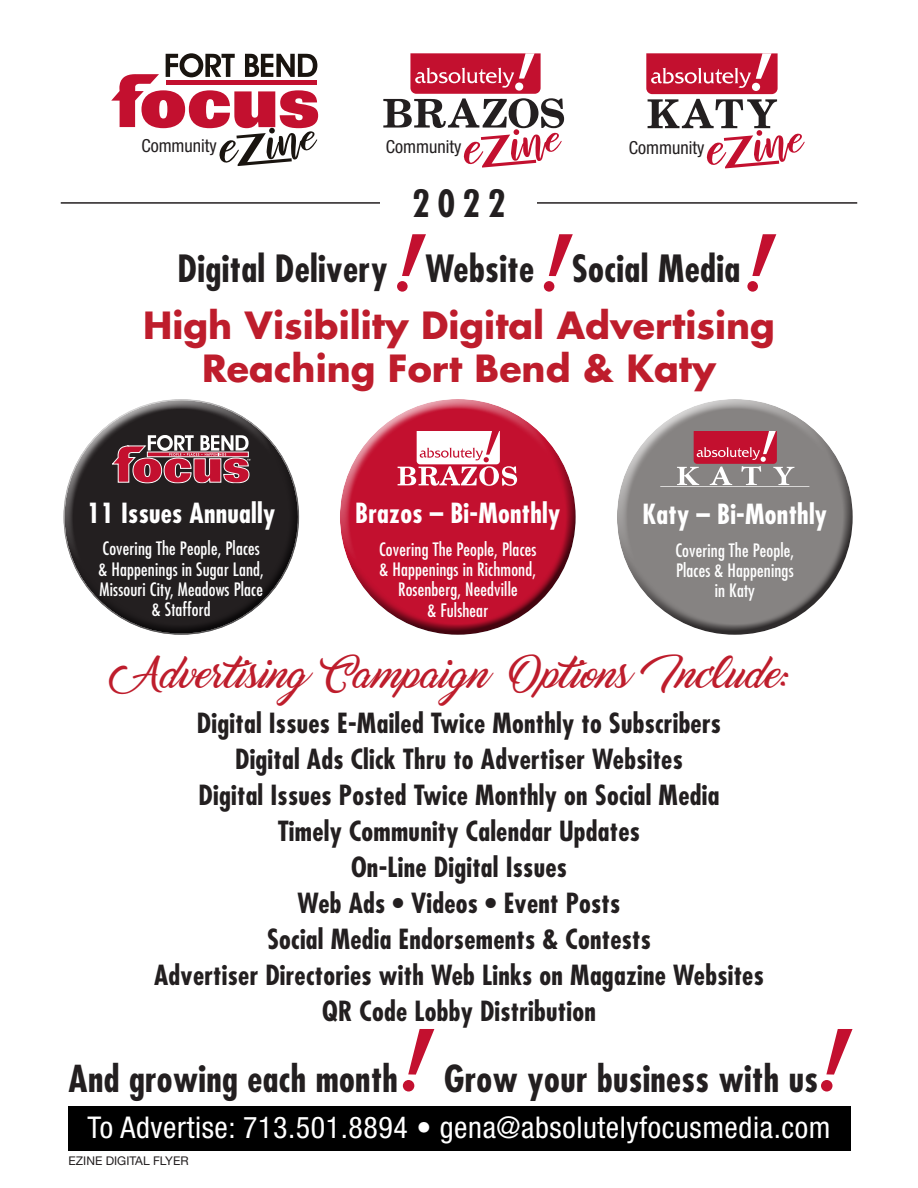
<style>
.page{position:relative;width:918px;height:1188px;background:#fff}
.page>*{position:absolute;margin:0;border:0;box-sizing:border-box;transform-origin:0 0}
.t1{font:700 condensed 36.6px "Futura";letter-spacing:.01em;color:#231f20}
.t2{font:700 36.45px "Futura";color:#be1d2c}
.t3{font:700 condensed 36.15px "Futura";letter-spacing:.01em;color:#231f20}
.t4{font:32.55px "Marguerite";color:#be1d2c}
.t5{font:condensed 30px "Helvetica Neue";letter-spacing:.02em;color:#fff}
.t6{font:700 condensed 27px "Futura";letter-spacing:.01em;color:#231f20}
.t7{font:700 condensed 27px "Futura";letter-spacing:.01em;color:#fff}
.t8{font:condensed 18px "Futura";letter-spacing:.01em;color:#fff}
.t9{font:condensed 18px "Helvetica Neue";color:#231f20}
.t10{font:12px "Helvetica Neue";color:#231f20}
</style>
<div class="page">
<div style="left:397px;top:281px;width:11px;height:11px;background:#c3102f;border-radius:50%"></div>
<svg style="left:402px;top:234px;width:24px;height:42px"></svg>
<div style="left:544px;top:281px;width:10px;height:11px;background:#c3102f;border-radius:50%"></div>
<svg style="left:549px;top:234px;width:24px;height:42px"></svg>
<div style="left:747px;top:281px;width:11px;height:11px;background:#c3102f;border-radius:50%"></div>
<svg style="left:752px;top:234px;width:24px;height:42px"></svg>
<div style="left:61px;top:399px;width:229px;height:178px;background:#fff;opacity:.75"></div>
<div style="left:67px;top:436px;width:232px;height:200px;background:#231f20;opacity:.75"></div>
<svg style="left:112px;top:435px;width:139px;height:52px;background:#8e4f5a"></svg>
<div style="left:68px;top:1107px;width:783px;height:44px;background:#000"></div>
<div style="left:403px;top:1080px;width:11px;height:12px;background:#c3102f;border-radius:50%"></div>
<svg style="left:408px;top:1029px;width:26px;height:46px"></svg>
<div style="left:821px;top:1080px;width:12px;height:12px;background:#c3102f;border-radius:50%"></div>
<svg style="left:826px;top:1029px;width:27px;height:46px"></svg>
<div style="left:614px;top:398px;width:230px;height:180px;background:#fff;opacity:.75"></div>
<div style="left:620px;top:436px;width:234px;height:199px;background:#231f20;opacity:.75"></div>
<svg style="left:677px;top:432px;width:117px;height:53px;background:#ae6974"></svg>
<div style="left:337px;top:398px;width:229px;height:180px;background:#fff;opacity:.75"></div>
<div style="left:343px;top:436px;width:234px;height:199px;background:#231f20;opacity:.75"></div>
<svg style="left:398px;top:432px;width:119px;height:54px"></svg>
<hr style="left:61px;top:202px;width:796px;height:2px;background:#231f20">
<div style="left:381px;top:188px;width:156px;height:29px;background:#fff"></div>
<svg style="left:111px;top:53px;width:207px;height:113px"></svg>
<svg style="left:383px;top:53px;width:181px;height:115px"></svg>
<svg style="left:646px;top:53px;width:159px;height:115px"></svg>
<p class="t9" style="left:141px;top:135px;width:77px">Community</p>
<p class="t9" style="left:386px;top:136px;width:77px">Community</p>
<p class="t9" style="left:629px;top:137px;width:77px">Community</p>
<p class="t1" style="left:412px;top:180px;width:95px">2022</p>
<p class="t1" style="left:178px;top:245px;width:564px">Digital Delivery Website Social Media</p>
<p class="t2" style="left:143px;top:301px;width:633px">High Visibility Digital Advertising</p>
<p class="t2" style="left:202px;top:344px;width:515px">Reaching Fort Bend &amp; Katy</p>
<p class="t7" style="left:87px;top:496px;width:190px">11 Issues Annually</p>
<p class="t8" style="left:103px;top:538px;width:159px">Covering The People, Places</p>
<p class="t8" style="left:99px;top:558px;width:167px">&amp; Happenings in Sugar Land,</p>
<p class="t8" style="left:100px;top:579px;width:165px">Missouri City, Meadows Place</p>
<p class="t8" style="left:152px;top:599px;width:60px">&amp; Stafford</p>
<p class="t7" style="left:355px;top:496px;width:206px">Brazos – Bi-Monthly</p>
<p class="t8" style="left:379px;top:538px;width:159px">Covering The People, Places</p>
<p class="t8" style="left:379px;top:559px;width:158px">&amp; Happenings in Richmond,</p>
<p class="t8" style="left:398px;top:579px;width:121px">Rosenberg, Needville</p>
<p class="t8" style="left:427px;top:599px;width:62px">&amp; Fulshear</p>
<p class="t7" style="left:643px;top:497px;width:186px">Katy – Bi-Monthly</p>
<p class="t8" style="left:675px;top:539px;width:120px">Covering The People,</p>
<p class="t8" style="left:676px;top:559px;width:119px">Places &amp; Happenings</p>
<p class="t8" style="left:715px;top:580px;width:42px">in Katy</p>
<p class="t4" style="left:127px;top:657px;width:665px">Advertising Campaign Options Include:</p>
<p class="t6" style="left:197px;top:705px;width:526px">Digital Issues E-Mailed Twice Monthly to Subscribers</p>
<p class="t6" style="left:235px;top:741px;width:449px">Digital Ads Click Thru to Advertiser Websites</p>
<p class="t6" style="left:199px;top:777px;width:522px">Digital Issues Posted Twice Monthly on Social Media</p>
<p class="t6" style="left:278px;top:813px;width:364px">Timely Community Calendar Updates</p>
<p class="t6" style="left:351px;top:849px;width:218px">On-Line Digital Issues</p>
<p class="t6" style="left:298px;top:885px;width:324px">Web Ads • Videos • Event Posts</p>
<p class="t6" style="left:267px;top:921px;width:385px">Social Media Endorsements &amp; Contests</p>
<p class="t6" style="left:154px;top:957px;width:611px">Advertiser Directories with Web Links on Magazine Websites</p>
<p class="t6" style="left:322px;top:993px;width:275px">QR Code Lobby Distribution</p>
<p class="t3" style="left:69px;top:1055px;width:331px">And growing each month</p>
<p class="t3" style="left:444px;top:1055px;width:375px">Grow your business with us</p>
<p class="t5" style="left:88px;top:1110px;width:744px">To Advertise: 713.501.8894 • gena@absolutelyfocusmedia.com</p>
<p class="t10" style="left:69px;top:1154px;width:121px">EZINE DIGITAL FLYER</p>
</div>
